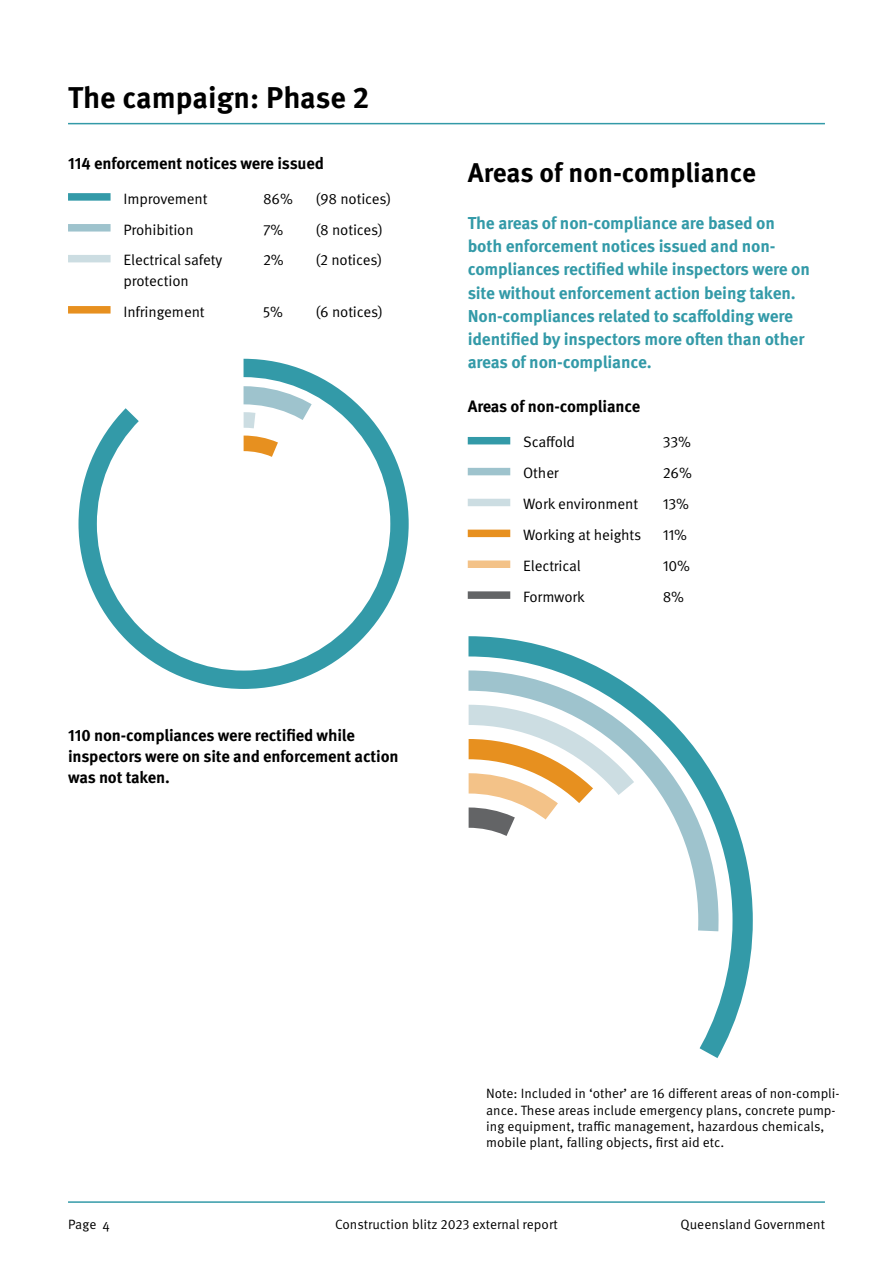
<style>
.page{position:relative;width:893px;height:1263px;background:#fff}
.page>*{position:absolute;margin:0;border:0;box-sizing:border-box;transform-origin:0 0}
.t1{font:700 30px "Meta Pro";color:#000}
.t2{font:700 27px "Meta Pro";color:#000}
.t3{font:700 17.25px/23.2px "Meta Pro";letter-spacing:-.01em;color:#339aa8}
.t4{font:700 16.5px/21px "Meta Pro";letter-spacing:-.01em;color:#000}
.t5{font:15px/30.9px "Meta Pro";letter-spacing:-.01em;color:#000}
.t6{font:13.5px/16.2px "Meta Pro";color:#000}
</style>
<div class="page">
<hr style="left:68px;top:1201px;width:757px;height:2px;background:#339aa8">
<div style="left:68px;top:193px;width:43px;height:8px;background:#339aa8"></div>
<div style="left:68px;top:224px;width:43px;height:8px;background:#9ec3cd"></div>
<div style="left:68px;top:255px;width:43px;height:7px;background:#ccdde2"></div>
<div style="left:68px;top:306px;width:43px;height:8px;background:#e7901f"></div>
<svg style="left:79px;top:359px;width:330px;height:330px"></svg>
<svg style="left:244px;top:386px;width:75px;height:138px"></svg>
<hr style="left:68px;top:123px;width:757px;height:1px;background:#339aa8">
<div style="left:468px;top:437px;width:42px;height:7px;background:#339aa8"></div>
<div style="left:468px;top:468px;width:42px;height:7px;background:#9ec3cd"></div>
<div style="left:468px;top:499px;width:42px;height:7px;background:#ccdde2"></div>
<div style="left:468px;top:530px;width:42px;height:7px;background:#e7901f"></div>
<div style="left:468px;top:560px;width:42px;height:8px;background:#f3c288"></div>
<div style="left:468px;top:591px;width:42px;height:8px;background:#636466"></div>
<svg style="left:468px;top:636px;width:285px;height:422px"></svg>
<svg style="left:468px;top:670px;width:250px;height:268px"></svg>
<svg style="left:469px;top:705px;width:169px;height:215px"></svg>
<h1 class="t1" style="left:68px;top:74px;width:303px">The campaign: Phase 2</h1>
<p class="t4" style="left:68px;top:151px;width:257px">114 enforcement notices were issued</p>
<p class="t5" style="left:124px;top:182px;width:86px">Improvement</p>
<p class="t5" style="left:263px;top:182px;width:31px">86%</p>
<p class="t5" style="left:316px;top:182px;width:77px">(98 notices)</p>
<p class="t5" style="left:124px;top:213px;width:72px">Prohibition</p>
<p class="t5" style="left:263px;top:213px;width:22px">7%</p>
<p class="t5" style="left:316px;top:213px;width:69px">(8 notices)</p>
<p class="t5" style="left:124px;top:244px;width:100px">Electrical safety</p>
<p class="t5" style="left:263px;top:244px;width:22px">2%</p>
<p class="t5" style="left:316px;top:244px;width:68px">(2 notices)</p>
<p class="t5" style="left:124px;top:264px;width:83px">protection<br>Infringement</p>
<p class="t5" style="left:263px;top:295px;width:22px">5%</p>
<p class="t5" style="left:316px;top:295px;width:69px">(6 notices)</p>
<p class="t4" style="left:68px;top:723px;width:332px">110 non-compliances were rectified while inspectors were on site and enforcement action was not taken.</p>
<h2 class="t2" style="left:468px;top:152px;width:290px">Areas of non-compliance</h2>
<p class="t3" style="left:468px;top:210px;width:344px">The areas of non-compliance are based on both enforcement notices issued and non&shy;compliances rectified while inspectors were on site without enforcement action being taken.<br>Non-compliances related to scaffolding were identified by inspectors more often than other areas of non-compliance.</p>
<p class="t4" style="left:468px;top:395px;width:174px">Areas of non-compliance</p>
<p class="t5" style="left:523px;top:426px;width:53px">Scaffold</p>
<p class="t5" style="left:663px;top:426px;width:30px">33%</p>
<p class="t5" style="left:523px;top:457px;width:37px">Other</p>
<p class="t5" style="left:663px;top:457px;width:31px">26%</p>
<p class="t5" style="left:523px;top:488px;width:117px">Work environment</p>
<p class="t5" style="left:663px;top:488px;width:28px">13%</p>
<p class="t5" style="left:523px;top:518px;width:120px">Working at heights</p>
<p class="t5" style="left:663px;top:518px;width:26px">11%</p>
<p class="t5" style="left:523px;top:549px;width:59px">Electrical</p>
<p class="t5" style="left:663px;top:549px;width:29px">10%</p>
<p class="t5" style="left:523px;top:580px;width:63px">Formwork</p>
<p class="t5" style="left:663px;top:580px;width:23px">8%</p>
<p class="t6" style="left:486px;top:1085px;width:355px">Note: Included in ‘other’ are 16 different areas of non-compli&shy;ance. These areas include emergency plans, concrete pump&shy;ing equipment, traffic management, hazardous chemicals, mobile plant, falling objects, first aid etc.</p>
<p class="t6" style="left:68px;top:1215px;width:43px">Page 4</p>
<p class="t6" style="left:335px;top:1215px;width:224px">Construction blitz 2023 external report</p>
<p class="t6" style="left:681px;top:1215px;width:146px">Queensland Government</p>
</div>
